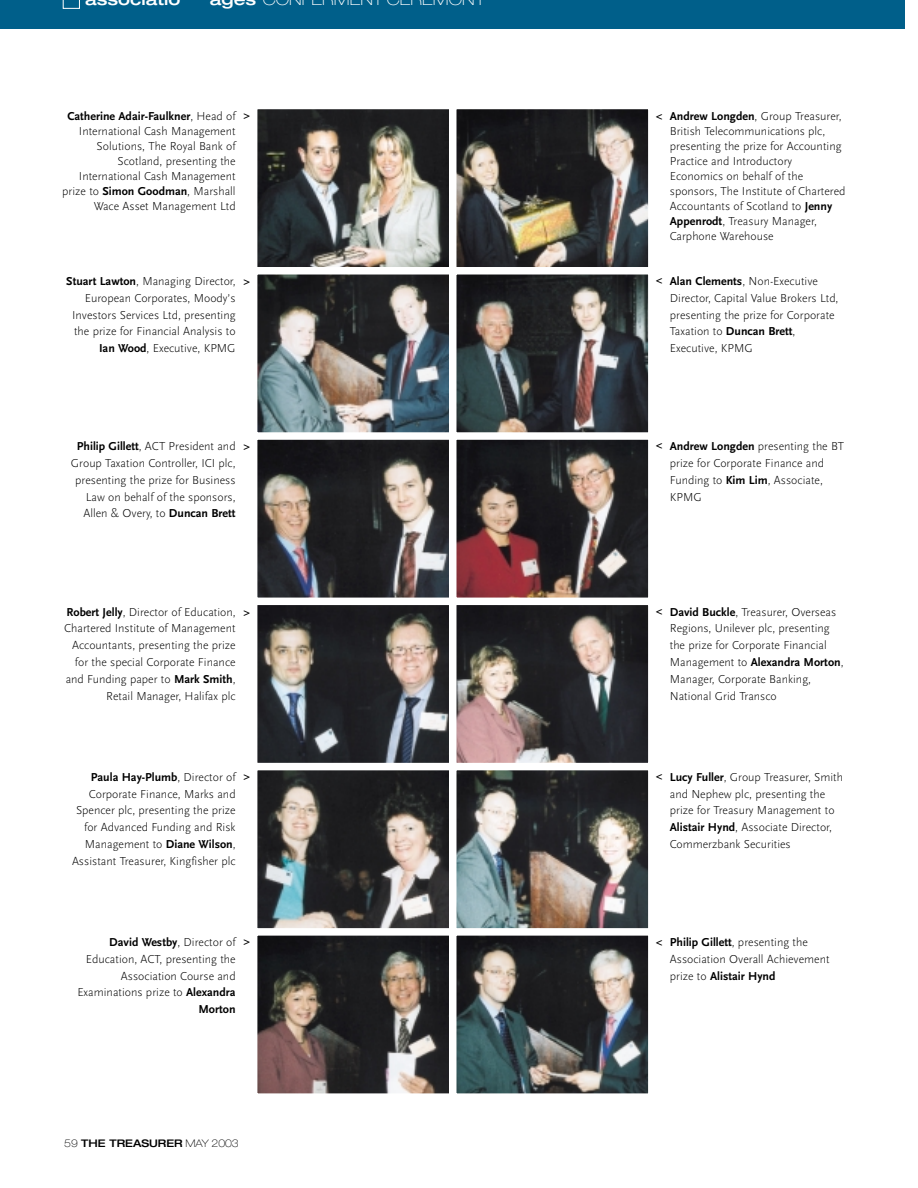
<style>
.page{position:relative;width:918px;height:1188px;background:#fff}
.page>*{position:absolute;margin:0;border:0;box-sizing:border-box;transform-origin:0 0}
.t1{font:500 expanded 16.5px "Helvetica Neue";color:#fff}
.t2{font:300 12px/16.8px "Scala Sans";color:#000;text-align:right}
.t3{font:700 12px "Scala Sans";color:#000}
.t4{font:500 expanded 10.5px "Helvetica Neue";color:#000}
.s1{font-weight:700}
.s2{font-weight:100}
</style>
<div class="page">
<div style="left:0;top:0;width:905px;height:28px;background:#005f8a"></div>
<svg style="left:63px;top:0;width:17px;height:9px"></svg>
<img style="left:257px;top:109px;width:192px;height:158px">
<img style="left:457px;top:109px;width:191px;height:158px">
<img style="left:257px;top:275px;width:192px;height:157px">
<img style="left:457px;top:275px;width:191px;height:157px">
<img style="left:257px;top:440px;width:192px;height:158px">
<img style="left:457px;top:440px;width:191px;height:158px">
<img style="left:257px;top:605px;width:192px;height:158px">
<img style="left:457px;top:605px;width:191px;height:158px">
<img style="left:257px;top:770px;width:192px;height:158px">
<img style="left:457px;top:770px;width:191px;height:158px">
<img style="left:257px;top:936px;width:192px;height:157px">
<img style="left:457px;top:936px;width:191px;height:157px">
<h1 class="t1" style="left:85px;top:-7px;width:96px">assoc a o</h1>
<h1 class="t1" style="left:210px;top:-7px;width:48px">ages</h1>
<p class="t2" style="left:62px;top:109px;width:175px;line-height:15px"><span class="s1">Catherine Adair-Faulkner</span>, Head of<br>International Cash Management<br>Solutions, The Royal Bank of<br>Scotland, presenting the<br>International Cash Management prize to <span class="s1">Simon Goodman</span>, Marshall<br>Wace Asset Management Ltd</p>
<p class="t2" style="left:670px;top:109px;width:177px;line-height:15px;text-align:left"><span class="s1">Andrew Longden</span>, Group Treasurer,<br>British Telecommunications plc, presenting the prize for Accounting<br>Practice and Introductory<br>Economics on behalf of the sponsors, The Institute of Chartered<br>Accountants of Scotland to <span class="s1">Jenny<br>Appenrodt</span>, Treasury Manager,<br>Carphone Warehouse</p>
<p class="t2" style="left:66px;top:274px;width:171px"><span class="s1">Stuart Lawton</span>, Managing Director,<br>European Corporates, Moody’s<br>Investors Services Ltd, presenting the prize for Financial Analysis to<br><span class="s1">Ian Wood</span>, Executive, KPMG</p>
<p class="t2" style="left:670px;top:274px;width:170px;text-align:left"><span class="s1">Alan Clements</span>, Non-Executive<br>Director, Capital Value Brokers Ltd, presenting the prize for Corporate<br>Taxation to <span class="s1">Duncan Brett</span>,<br>Executive, KPMG</p>
<p class="t3" style="left:244px;top:111px;width:8px">&gt;</p>
<p class="t3" style="left:662px;top:122px;width:8px;rotate:-180deg">&gt;</p>
<p class="t3" style="left:662px;top:287px;width:8px;rotate:-180deg">&gt;</p>
<p class="t3" style="left:244px;top:276px;width:8px">&gt;</p>
<p class="t2" style="left:71px;top:439px;width:166px"><span class="s1">Philip Gillett</span>, ACT President and<br>Group Taxation Controller, ICI plc, presenting the prize for Business<br>Law on behalf of the sponsors,<br>Allen &amp; Overy, to <span class="s1">Duncan Brett</span></p>
<p class="t2" style="left:670px;top:439px;width:176px;text-align:left"><span class="s1">Andrew Longden</span> presenting the BT prize for Corporate Finance and<br>Funding to <span class="s1">Kim Lim</span>, Associate,<br>KPMG</p>
<p class="t3" style="left:662px;top:451px;width:8px;rotate:-180deg">&gt;</p>
<p class="t3" style="left:244px;top:441px;width:8px">&gt;</p>
<p class="t2" style="left:64px;top:604px;width:173px"><span class="s1">Robert Jelly</span>, Director of Education, Chartered Institute of Management Accountants, presenting the prize for the special Corporate Finance and Funding paper to <span class="s1">Mark Smith</span>, Retail Manager, Halifax plc</p>
<p class="t2" style="left:670px;top:604px;width:175px;text-align:left"><span class="s1">David Buckle</span>, Treasurer, Overseas<br>Regions, Unilever plc, presenting the prize for Corporate Financial<br>Management to <span class="s1">Alexandra Morton</span>,<br>Manager, Corporate Banking,<br>National Grid Transco</p>
<p class="t3" style="left:662px;top:618px;width:8px;rotate:-180deg">&gt;</p>
<p class="t3" style="left:244px;top:607px;width:8px">&gt;</p>
<p class="t2" style="left:72px;top:770px;width:165px"><span class="s1">Paula Hay-Plumb</span>, Director of<br>Corporate Finance, Marks and<br>Spencer plc, presenting the prize for Advanced Funding and Risk<br>Management to <span class="s1">Diane Wilson</span>,<br>Assistant Treasurer, Kingfisher plc</p>
<p class="t2" style="left:670px;top:770px;width:175px;text-align:left"><span class="s1">Lucy Fuller</span>, Group Treasurer, Smith and Nephew plc, presenting the prize for Treasury Management to<br><span class="s1">Alistair Hynd</span>, Associate Director,<br>Commerzbank Securities</p>
<p class="t3" style="left:662px;top:783px;width:8px;rotate:-180deg">&gt;</p>
<p class="t3" style="left:244px;top:772px;width:8px">&gt;</p>
<p class="t2" style="left:77px;top:935px;width:160px"><span class="s1">David Westby</span>, Director of<br>Education, ACT, presenting the<br>Association Course and<br>Examinations prize to <span class="s1">Alexandra<br>Morton</span></p>
<p class="t2" style="left:670px;top:935px;width:161px;text-align:left"><span class="s1">Philip Gillett</span>, presenting the<br>Association Overall Achievement prize to <span class="s1">Alistair Hynd</span></p>
<p class="t3" style="left:244px;top:936px;width:8px">&gt;</p>
<p class="t3" style="left:662px;top:948px;width:8px;rotate:-180deg">&gt;</p>
<p class="t4" style="left:64px;top:1139px;width:176px"><span class="s2">59</span> THE TREASURER <span class="s2">MAY 2003</span></p>
</div>
